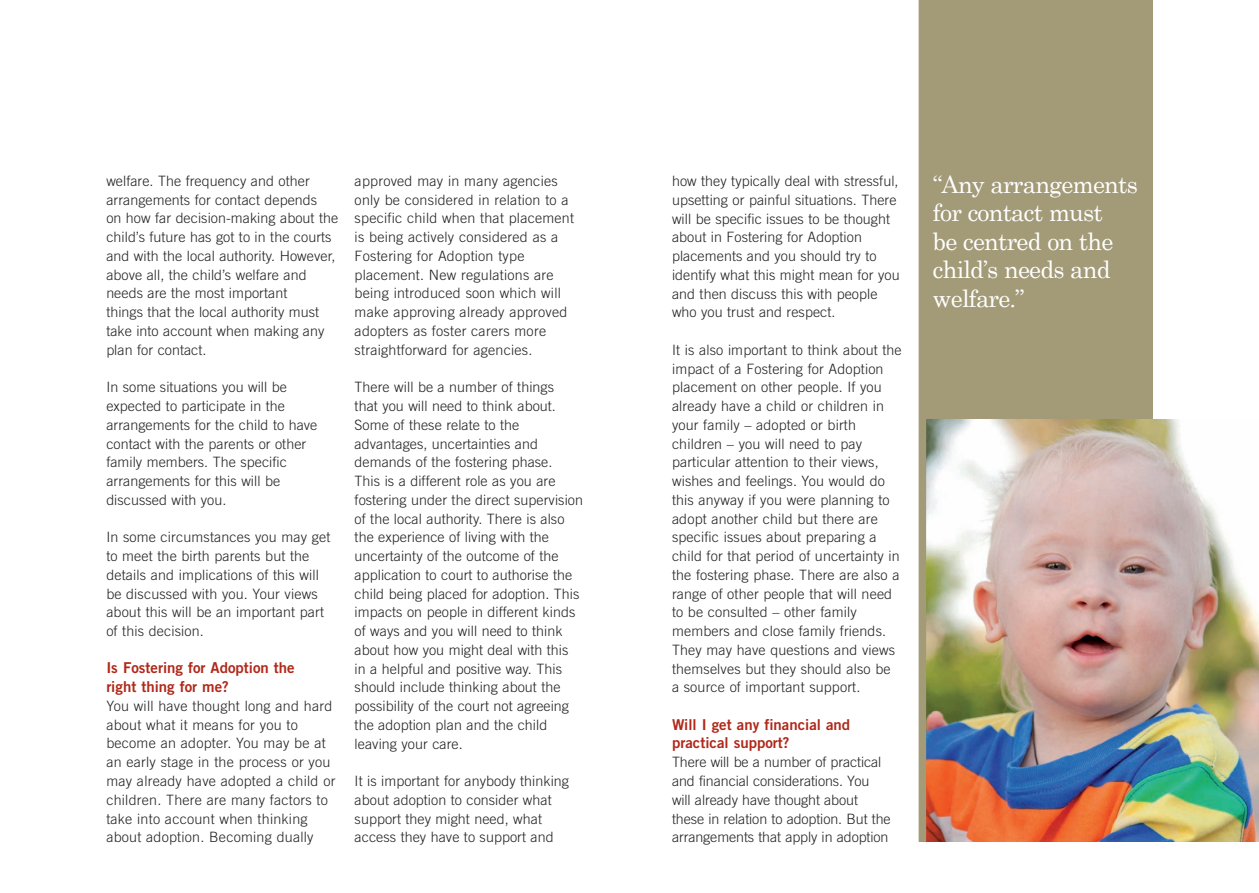
<style>
.page{position:relative;width:1259px;height:893px;background:#fff}
.page>*{position:absolute;margin:0;border:0;box-sizing:border-box;transform-origin:0 0}
.t1{font:24px/28.5px "Century Schoolbook";letter-spacing:-.035em;color:#fff}
.t2{font:15px/18.8px "Trade Gothic Bold Two";color:#b0281a}
.t3{font:300 14.25px/18.8px "Trade Gothic";letter-spacing:.005em;color:#231f20}
</style>
<div class="page">
<div style="left:920px;top:0;width:232px;height:839px;background:#a39a78"></div>
<img style="left:926px;top:419px;width:333px;height:423px">
<div style="left:918px;top:0;width:8px;height:842px;background:#a39a78"></div>
<p class="t3" style="left:106px;top:173px;width:233px">welfare. The frequency and other arrangements for contact depends<br>on how far decision-making about the child’s future has got to in the courts and with the local authority. However, above all, the child’s welfare and needs are the most important<br>things that the local authority must take into account when making any plan for contact.</p>
<p class="t3" style="left:106px;top:379px;width:213px">In some situations you will be expected to participate in the arrangements for the child to have contact with the parents or other family members. The specific arrangements for this will be discussed with you.</p>
<p class="t3" style="left:106px;top:529px;width:225px">In some circumstances you may get to meet the birth parents but the details and implications of this will be discussed with you. Your views about this will be an important part of this decision.</p>
<p class="t2" style="left:106px;top:660px;width:190px">Is Fostering for Adoption the right thing for me?</p>
<p class="t3" style="left:106px;top:698px;width:231px">You will have thought long and hard about what it means for you to become an adopter. You may be at an early stage in the process or you may already have adopted a child or children. There are many factors to take into account when thinking about adoption. Becoming dually</p>
<p class="t3" style="left:355px;top:173px;width:221px">approved may in many agencies only be considered in relation to a specific child when that placement is being actively considered as a<br>Fostering for Adoption type placement. New regulations are being introduced soon which will make approving already approved adopters as foster carers more straightforward for agencies.</p>
<p class="t3" style="left:355px;top:379px;width:230px">There will be a number of things<br>that you will need to think about.<br>Some of these relate to the advantages, uncertainties and demands of the fostering phase.<br>This is a different role as you are fostering under the direct supervision of the local authority. There is also the experience of living with the uncertainty of the outcome of the application to court to authorise the child being placed for adoption. This impacts on people in different kinds of ways and you will need to think about how you might deal with this in a helpful and positive way. This should include thinking about the possibility of the court not agreeing the adoption plan and the child leaving your care.</p>
<p class="t3" style="left:355px;top:773px;width:216px">It is important for anybody thinking about adoption to consider what support they might need, what access they have to support and</p>
<p class="t3" style="left:672px;top:173px;width:229px">how they typically deal with stressful, upsetting or painful situations. There will be specific issues to be thought about in Fostering for Adoption placements and you should try to identify what this might mean for you and then discuss this with people who you trust and respect.</p>
<p class="t3" style="left:672px;top:342px;width:231px">It is also important to think about the impact of a Fostering for Adoption placement on other people. If you already have a child or children in your family – adopted or birth children – you will need to pay particular attention to their views, wishes and feelings. You would do this anyway if you were planning to adopt another child but there are specific issues about preparing a child for that period of uncertainty in the fostering phase. There are also a range of other people that will need to be consulted – other family members and close family friends.<br>They may have questions and views themselves but they should also be<br>a source of important support.</p>
<p class="t2" style="left:672px;top:716px;width:180px">Will I get any financial and practical support?</p>
<p class="t3" style="left:672px;top:754px;width:220px">There will be a number of practical and financial considerations. You will already have thought about these in relation to adoption. But the arrangements that apply in adoption</p>
<h1 class="t1" style="left:933px;top:169px;width:206px">“Any arrangements for contact must<br>be centred on the child’s needs and welfare.”</h1>
</div>
